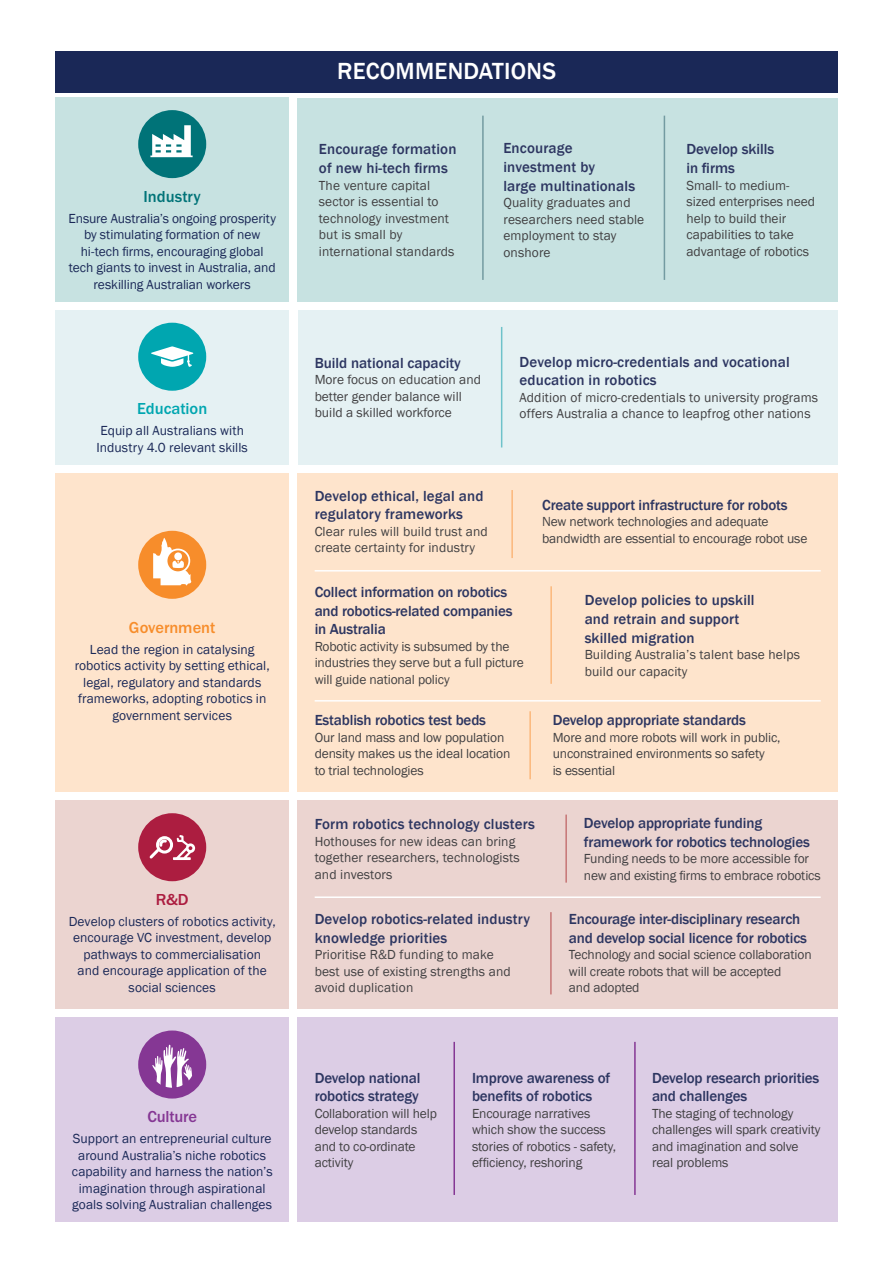
<style>
.page{position:relative;width:893px;height:1263px;background:#fff}
.page>*{position:absolute;margin:0;border:0;box-sizing:border-box;transform-origin:0 0}
.large_dark_blue_titl{font:500 24px "Franklin Gothic";letter-spacing:.01em;color:#fff}
.t1{font:500 16.5px "Franklin Gothic URW";color:#f78d2b}
.t2{font:500 16.5px "Franklin Gothic URW";color:#00a6b0}
.t3{font:500 16.5px "Franklin Gothic URW";color:#007378}
.t4{font:500 16.5px "Franklin Gothic URW";letter-spacing:-.01em;color:#853794}
.t5{font:500 16.5px "Franklin Gothic URW";color:#ac1d40}
.case_study_intro_par{font:500 15px/18.8px "Franklin Gothic";letter-spacing:-.01em;color:#2d3661}
.case_study_intro_par-2{font:500 15px/18.8px "Franklin Gothic";letter-spacing:.01em;color:#2d3661}
.body_copy{font:13.5px/16.5px "Franklin Gothic";letter-spacing:-.01em;color:#414042}
.t6{font:13.5px/16.5px "Franklin Gothic";letter-spacing:.005em;color:#1a2857;text-align:center}
.body_copy-2{font:13.5px/16.5px "Franklin Gothic";letter-spacing:.01em;color:#414042}
</style>
<div class="page">
<div style="left:55px;top:51px;width:783px;height:41px;background:#1a2857"></div>
<div style="left:298px;top:473px;width:227px;height:96px;background:#fee4cc"></div>
<div style="left:298px;top:800px;width:269px;height:97px;background:#ebd4d0"></div>
<div style="left:298px;top:896px;width:255px;height:113px;background:#ebd4d0"></div>
<div style="left:298px;top:698px;width:238px;height:94px;background:#fee4cc"></div>
<div style="left:298px;top:310px;width:205px;height:154px;background:#e5f1f3"></div>
<div style="left:503px;top:310px;width:335px;height:154px;background:#e5f1f3"></div>
<div style="left:298px;top:98px;width:184px;height:203px;background:#c7e2e1"></div>
<div style="left:298px;top:1018px;width:157px;height:204px;background:#dccde5"></div>
<div style="left:482px;top:98px;width:188px;height:203px;background:#c7e2e1"></div>
<div style="left:455px;top:1018px;width:180px;height:204px;background:#dccde5"></div>
<div style="left:665px;top:98px;width:173px;height:203px;background:#c7e2e1"></div>
<div style="left:635px;top:1018px;width:203px;height:204px;background:#dccde5"></div>
<div style="left:55px;top:97px;width:234px;height:204px;background:#c7e2e1"></div>
<div style="left:55px;top:310px;width:234px;height:154px;background:#e5f1f3"></div>
<div style="left:138px;top:323px;width:68px;height:68px;background:#00a6b0;border-radius:50%"></div>
<svg style="left:151px;top:346px;width:42px;height:21px"></svg>
<div style="left:138px;top:110px;width:68px;height:68px;background:#007378;border-radius:50%"></div>
<svg style="left:150px;top:125px;width:43px;height:32px"></svg>
<div style="left:55px;top:473px;width:234px;height:319px;background:#fee4cc"></div>
<div style="left:138px;top:531px;width:68px;height:68px;background:#f78d2b;border-radius:50%"></div>
<svg style="left:153px;top:538px;width:38px;height:48px"></svg>
<div style="left:174px;top:552px;width:8px;height:8px;background:#fff;border-radius:50%"></div>
<div style="left:55px;top:1018px;width:234px;height:204px;background:#dccde5"></div>
<div style="left:138px;top:1030px;width:68px;height:68px;background:#853794;border-radius:50%"></div>
<svg style="left:152px;top:1045px;width:40px;height:43px"></svg>
<div style="left:55px;top:800px;width:234px;height:209px;background:#ebd4d0"></div>
<div style="left:138px;top:813px;width:68px;height:68px;background:#ac1d40;border-radius:50%"></div>
<svg style="left:149px;top:835px;width:46px;height:25px"></svg>
<div style="left:525px;top:473px;width:313px;height:96px;background:#fee4cc"></div>
<div style="left:567px;top:800px;width:271px;height:97px;background:#ebd4d0"></div>
<div style="left:552px;top:896px;width:286px;height:113px;background:#ebd4d0"></div>
<div style="left:536px;top:698px;width:302px;height:94px;background:#fee4cc"></div>
<div style="left:298px;top:569px;width:270px;height:132px;background:#fee4cc"></div>
<div style="left:568px;top:569px;width:270px;height:132px;background:#fee4cc"></div>
<hr style="left:482px;top:116px;width:2px;height:164px;background:#739ba1">
<hr style="left:664px;top:116px;width:1px;height:164px;background:#739ba1">
<hr style="left:501px;top:327px;width:1px;height:120px;background:#6ec2ca">
<hr style="left:529px;top:711px;width:2px;height:68px;background:#fbb77b">
<hr style="left:565px;top:814px;width:2px;height:69px;background:#c67575">
<hr style="left:550px;top:912px;width:2px;height:82px;background:#c67575">
<hr style="left:634px;top:1042px;width:2px;height:153px;background:#853794">
<hr style="left:453px;top:1042px;width:2px;height:153px;background:#853794">
<hr style="left:511px;top:490px;width:2px;height:68px;background:#fbb77b">
<hr style="left:550px;top:586px;width:2px;height:98px;background:#fbb77b">
<hr style="left:315px;top:570px;width:506px;height:1px;background:#fff">
<hr style="left:315px;top:896px;width:506px;height:2px;background:#fff">
<hr style="left:315px;top:700px;width:506px;height:1px;background:#fff">
<p class="t3" style="left:144px;top:186px;width:59px">Industry</p>
<p class="t6" style="left:68px;top:210px;width:209px">Ensure Australia’s ongoing prosperity by stimulating formation of new hi-tech firms, encouraging global tech giants to invest in Australia, and reskilling Australian workers</p>
<p class="t2" style="left:137px;top:399px;width:72px">Education</p>
<p class="t6" style="left:97px;top:423px;width:153px;text-align:left">Equip all Australians with<br>Industry 4.0 relevant skills</p>
<p class="t1" style="left:129px;top:617px;width:88px">Government</p>
<p class="t6" style="left:75px;top:641px;width:197px">Lead the region in catalysing robotics activity by setting ethical, legal, regulatory and standards frameworks, adopting robotics in government services</p>
<p class="t5" style="left:156px;top:889px;width:34px">R&amp;D</p>
<p class="t6" style="left:69px;top:913px;width:208px">Develop clusters of robotics activity, encourage VC investment, develop pathways to commercialisation<br>and encourage application of the social sciences</p>
<p class="t4" style="left:147px;top:1106px;width:51px">Culture</p>
<p class="t6" style="left:72px;top:1130px;width:202px">Support an entrepreneurial culture around Australia’s niche robotics capability and harness the nation’s imagination through aspirational goals solving Australian challenges</p>
<p class="large_dark_blue_titl" style="left:337px;top:56px;width:221px">RECOMMENDATIONS</p>
<p class="case_study_intro_par-2" style="left:319px;top:140px;width:139px">Encourage formation of new hi-tech firms</p>
<p class="body_copy-2" style="left:319px;top:177px;width:137px">The venture capital sector is essential to technology investment but is small by international standards</p>
<p class="case_study_intro_par-2" style="left:503px;top:139px;width:133px">Encourage investment by<br>large multinationals</p>
<p class="body_copy-2" style="left:503px;top:195px;width:142px">Quality graduates and researchers need stable employment to stay onshore</p>
<p class="case_study_intro_par" style="left:686px;top:140px;width:89px">Develop skills in firms</p>
<p class="body_copy" style="left:686px;top:177px;width:130px">Small- to medium&shy;sized enterprises need help to build their capabilities to take advantage of robotics</p>
<p class="case_study_intro_par" style="left:315px;top:353px;width:148px">Build national capacity</p>
<p class="body_copy" style="left:315px;top:372px;width:168px">More focus on education and better gender balance will build a skilled workforce</p>
<p class="case_study_intro_par-2" style="left:315px;top:486px;width:170px">Develop ethical, legal and regulatory frameworks</p>
<p class="body_copy-2" style="left:315px;top:523px;width:175px">Clear rules will build trust and create certainty for industry</p>
<p class="case_study_intro_par-2" style="left:520px;top:352px;width:272px">Develop micro-credentials and vocational education in robotics</p>
<p class="body_copy-2" style="left:520px;top:389px;width:300px">Addition of micro-credentials to university programs offers Australia a chance to leapfrog other nations</p>
<p class="case_study_intro_par" style="left:542px;top:496px;width:247px">Create support infrastructure for robots</p>
<p class="body_copy" style="left:542px;top:514px;width:267px">New network technologies and adequate bandwidth are essential to encourage robot use</p>
<p class="case_study_intro_par" style="left:315px;top:583px;width:199px">Collect information on robotics and robotics-related companies in Australia</p>
<p class="body_copy" style="left:315px;top:638px;width:211px">Robotic activity is subsumed by the industries they serve but a full picture will guide national policy</p>
<p class="case_study_intro_par" style="left:315px;top:711px;width:173px">Establish robotics test beds</p>
<p class="body_copy" style="left:315px;top:729px;width:197px">Our land mass and low population density makes us the ideal location to trial technologies</p>
<p class="case_study_intro_par-2" style="left:315px;top:815px;width:222px">Form robotics technology clusters</p>
<p class="body_copy-2" style="left:315px;top:833px;width:207px">Hothouses for new ideas can bring together researchers, technologists and investors</p>
<p class="case_study_intro_par-2" style="left:315px;top:910px;width:217px">Develop robotics-related industry knowledge priorities</p>
<p class="body_copy-2" style="left:315px;top:947px;width:198px">Prioritise R&amp;D funding to make best use of existing strengths and avoid duplication</p>
<p class="case_study_intro_par-2" style="left:585px;top:591px;width:171px">Develop policies to upskill and retrain and support skilled migration</p>
<p class="body_copy-2" style="left:585px;top:647px;width:217px">Building Australia’s talent base helps build our capacity</p>
<p class="case_study_intro_par" style="left:553px;top:711px;width:195px">Develop appropriate standards</p>
<p class="body_copy" style="left:553px;top:729px;width:229px">More and more robots will work in public, unconstrained environments so safety<br>is essential</p>
<p class="case_study_intro_par" style="left:584px;top:814px;width:227px">Develop appropriate funding framework for robotics technologies</p>
<p class="body_copy" style="left:584px;top:851px;width:238px">Funding needs to be more accessible for new and existing firms to embrace robotics</p>
<p class="case_study_intro_par" style="left:569px;top:910px;width:240px">Encourage inter-disciplinary research and develop social licence for robotics</p>
<p class="body_copy" style="left:569px;top:947px;width:244px">Technology and social science collaboration will create robots that will be accepted<br>and adopted</p>
<p class="case_study_intro_par" style="left:315px;top:1068px;width:107px">Develop national robotics strategy</p>
<p class="body_copy" style="left:315px;top:1105px;width:124px">Collaboration will help develop standards and to co-ordinate activity</p>
<p class="case_study_intro_par" style="left:472px;top:1068px;width:140px">Improve awareness of benefits of robotics</p>
<p class="body_copy" style="left:472px;top:1105px;width:146px">Encourage narratives which show the success stories of robotics - safety, efficiency, reshoring</p>
<p class="case_study_intro_par" style="left:652px;top:1068px;width:169px">Develop research priorities and challenges</p>
<p class="body_copy" style="left:652px;top:1105px;width:170px">The staging of technology challenges will spark creativity and imagination and solve real problems</p>
</div>
